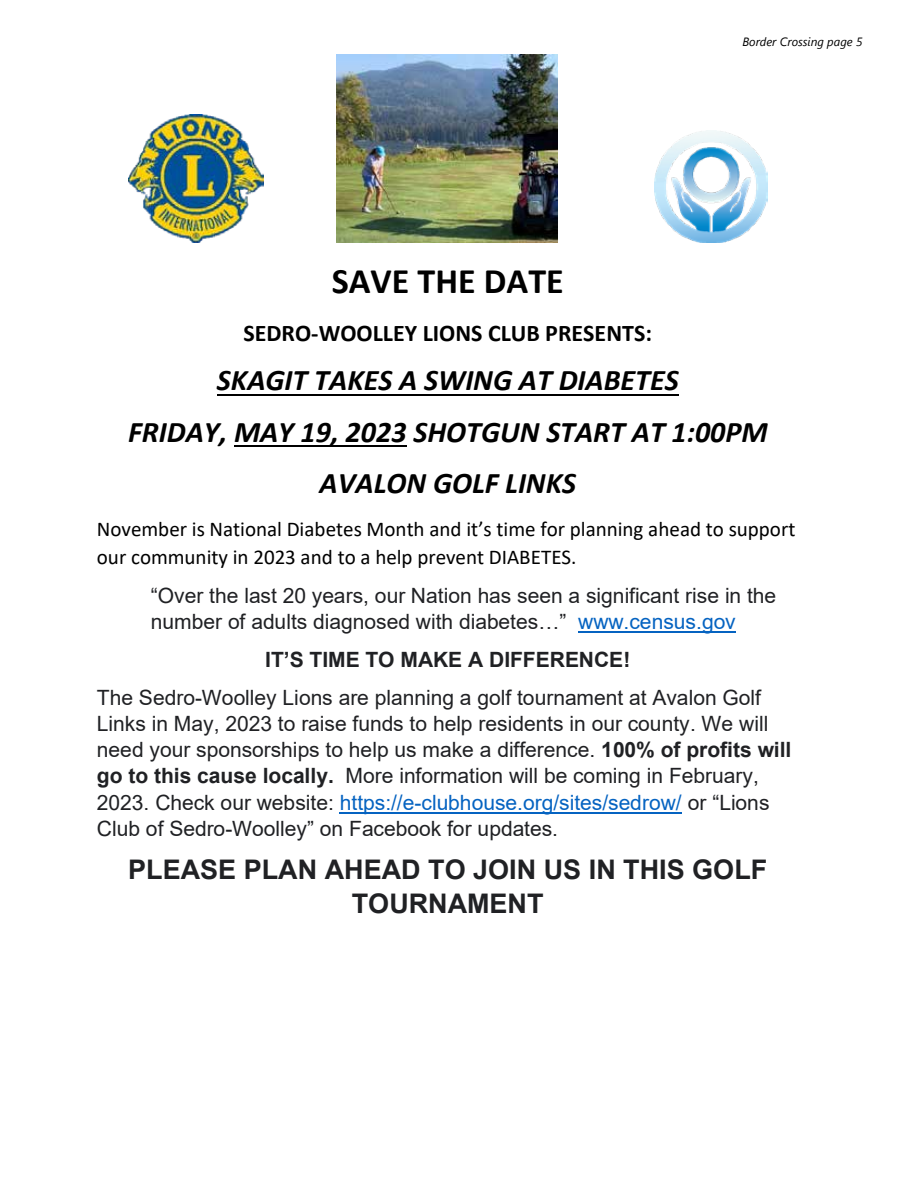
<style>
.page{position:relative;width:918px;height:1188px;background:#fff}
.page>*{position:absolute;margin:0;border:0;box-sizing:border-box;transform-origin:0 0}
.t1{font:700 36px "Calibri";color:#000}
.t2{font:italic 700 30px/51.6px "Calibri";color:#000;text-align:center}
.t3{font:700 27px/33.5px "Arial";color:#202124;text-align:center}
.t4{font:700 24px "Calibri";color:#000}
.t5{font:21px/26.1px "Arial";color:#202124}
.t6{font:21px/27.6px "Calibri";color:#000}
.t7{font:700 21px "Arial";letter-spacing:-.005em;color:#202124}
.t8{font:italic 12px "Segoe UI";color:#000}
.s1{color:#0563c1}
.s2{font-weight:700}
</style>
<div class="page">
<hr style="left:217px;top:394px;width:462px;height:2px;background:#000">
<hr style="left:234px;top:445px;width:173px;height:2px;background:#000">
<hr style="left:578px;top:631px;width:158px;height:2px;background:#0563c1">
<hr style="left:340px;top:812px;width:342px;height:1px;background:#0563c1">
<img style="left:128px;top:115px;width:135px;height:127px">
<img style="left:337px;top:54px;width:220px;height:189px">
<img style="left:655px;top:130px;width:112px;height:113px">
<p class="t8" style="left:742px;top:31px;width:122px">Border Crossing page 5</p>
<h1 class="t1" style="left:332px;top:255px;width:233px">SAVE THE DATE</h1>
<p class="t4" style="left:243px;top:316px;width:410px">SEDRO-WOOLLEY LIONS CLUB PRESENTS:</p>
<h2 class="t2" style="left:128px;top:353px;width:641px">SKAGIT TAKES A SWING AT DIABETES<br>FRIDAY, MAY 19, 2023 SHOTGUN START AT 1:00PM<br>AVALON GOLF LINKS</h2>
<p class="t6" style="left:97px;top:515px;width:700px">November is National Diabetes Month and it’s time for planning ahead to support our community in 2023 and to a help prevent DIABETES.</p>
<p class="t5" style="left:151px;top:583px;width:627px">“Over the last 20 years, our Nation has seen a significant rise in the number of adults diagnosed with diabetes…” <span class="s1">www.census.gov</span></p>
<p class="t7" style="left:265px;top:645px;width:367px">IT’S TIME TO MAKE A DIFFERENCE!</p>
<p class="t5" style="left:97px;top:685px;width:696px">The Sedro-Woolley Lions are planning a golf tournament at Avalon Golf Links in May, 2023 to raise funds to help residents in our county. We will need your sponsorships to help us make a difference. <span class="s2">100% of profits will go to this cause locally.</span> More information will be coming in February, 2023. Check our website: <span class="s1">https://e-clubhouse.org/sites/sedrow/</span> or “Lions Club of Sedro-Woolley” on Facebook for updates.</p>
<p class="t3" style="left:128px;top:854px;width:641px">PLEASE PLAN AHEAD TO JOIN US IN THIS GOLF<br>TOURNAMENT</p>
</div>
